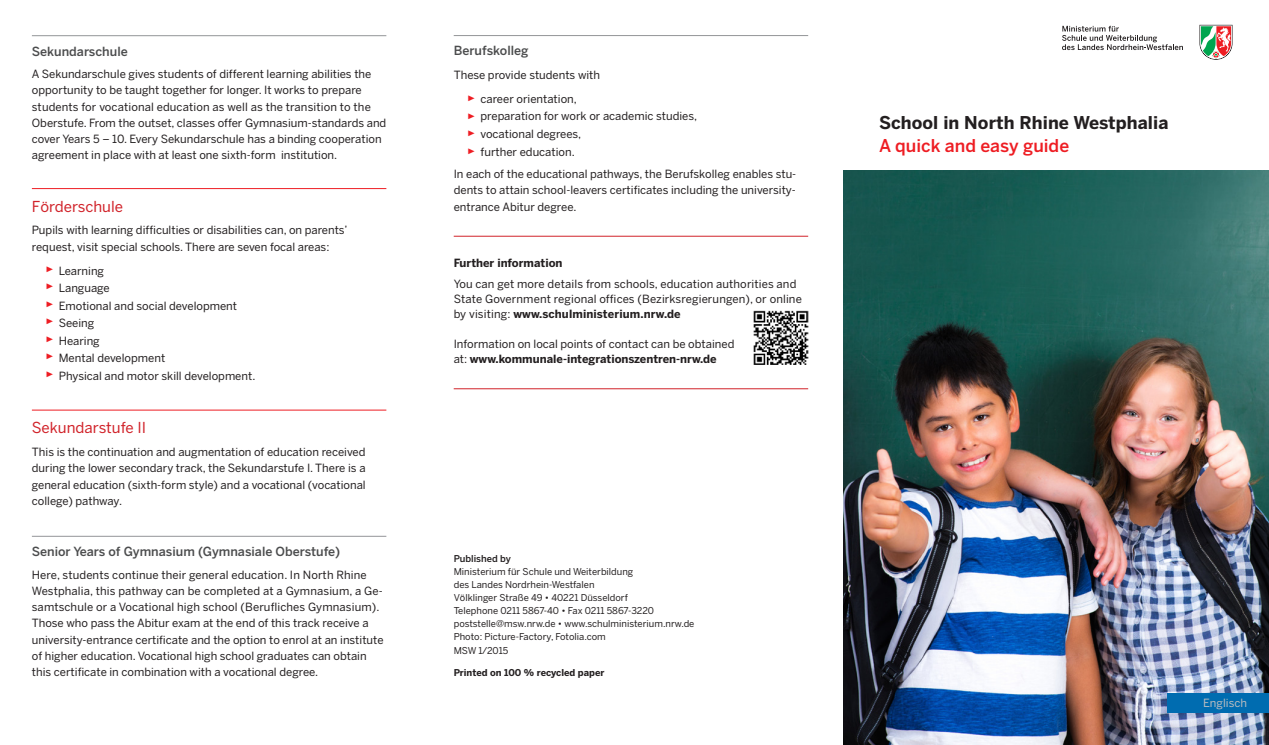
<style>
.page{position:relative;width:1269px;height:745px;background:#fff}
.page>*{position:absolute;margin:0;border:0;box-sizing:border-box;transform-origin:0 0}
.t1{font:700 17.5px "Benton Sans";letter-spacing:.005em;color:#231f20}
.t2{font:500 17.5px "Benton Sans";color:#ee1d23}
.head{font:15px "Benton Sans";color:#d1232a}
.head_schwarz{font:500 12.5px "Benton Sans";color:#4b4c4d}
.head_schwarz-2{font:11.25px/16.2px "Benton Sans";color:#231f20}
.head-2{font:11.25px/17.5px "Benton Sans";color:#231f20}
.t3{font:11.25px "Benton Sans";color:#bcbdc0}
.head_schwarz-3{font:9.38px/13.1px "Benton Sans";color:#231f20}
.head_schwarz-4{font:700 9.38px "Benton Sans";color:#231f20}
.s1{font-family:"Meta OT";font-size:16.25px;color:#ee1d23}
.s2{font-weight:700}
.s3{font-weight:500}
</style>
<div class="page">
<img style="left:843px;top:170px;width:425px;height:574px">
<svg style="left:1062px;top:26px;width:120px;height:24px"></svg>
<svg style="left:1199px;top:25px;width:33px;height:35px"></svg>
<hr style="left:32px;top:35px;width:354px;height:1px;background:#939598">
<hr style="left:32px;top:188px;width:354px;height:1px;background:#ee1d23">
<hr style="left:32px;top:409px;width:354px;height:1px;background:#ee1d23">
<hr style="left:32px;top:535px;width:354px;height:1px;background:#939598">
<hr style="left:454px;top:35px;width:354px;height:1px;background:#939598">
<hr style="left:454px;top:236px;width:354px;height:1px;background:#d1232a">
<hr style="left:454px;top:388px;width:354px;height:1px;background:#d1232a">
<img style="left:754px;top:310px;width:54px;height:54px">
<div style="left:1168px;top:692px;width:100px;height:20px;background:#006cb0"></div>
<p class="head_schwarz" style="left:32px;top:43px;width:97px">Sekundarschule</p>
<p class="head_schwarz-2" style="left:32px;top:66px;width:356px">A Sekundarschule gives students of different learning abilities the opportunity to be taught together for longer. It works to prepare students for vocational education as well as the transition to the Oberstufe. From the outset, classes offer Gymnasium-standards and cover Years 5 – 10. Every Sekundarschule has a binding cooperation agreement in place with at least one sixth-form institution.</p>
<p class="head" style="left:32px;top:197px;width:93px">Förderschule</p>
<p class="head-2" style="left:32px;top:222px;width:317px;line-height:16.2px">Pupils with learning difficulties or disabilities can, on parents’ request, visit special schools. There are seven focal areas:</p>
<p class="head-2" style="left:45px;top:261px;width:212px"><span class="s1">▸</span> Learning<br><span class="s1">▸</span> Language<br><span class="s1">▸</span> Emotional and social development<br><span class="s1">▸</span> Seeing<br><span class="s1">▸</span> Hearing<br><span class="s1">▸</span> Mental development<br><span class="s1">▸</span> Physical and motor skill development.</p>
<p class="head" style="left:32px;top:419px;width:116px">Sekundarstufe II</p>
<p class="head-2" style="left:32px;top:443px;width:335px;line-height:16.2px;text-align:justify">This is the continuation and augmentation of education received during the lower secondary track, the Sekundarstufe I. There is a general education (sixth-form style) and a vocational (vocational college) pathway.</p>
<p class="head_schwarz" style="left:32px;top:543px;width:310px">Senior Years of Gymnasium (Gymnasiale Oberstufe)</p>
<p class="head_schwarz-2" style="left:32px;top:566px;width:353px">Here, students continue their general education. In North Rhine Westphalia, this pathway can be completed at a Gymnasium, a Ge&shy;samtschule or a Vocational high school (Berufliches Gymnasium).<br>Those who pass the Abitur exam at the end of this track receive a university-entrance certificate and the option to enrol at an institute of higher education. Vocational high school graduates can obtain this certificate in combination with a vocational degree.</p>
<p class="head_schwarz" style="left:454px;top:43px;width:76px">Berufskolleg</p>
<p class="head_schwarz-2" style="left:467px;top:63px;width:135px;line-height:23.8px;text-indent:-13px">These provide students with <span class="s1">▸</span> career orientation,</p>
<p class="head_schwarz-2" style="left:467px;top:107px;width:232px;line-height:17.5px"><span class="s1">▸</span> preparation for work or academic studies, <span class="s1">▸</span> vocational degrees,<br><span class="s1">▸</span> further education.</p>
<p class="head_schwarz-2" style="left:454px;top:165px;width:344px;text-align:justify">In each of the educational pathways, the Berufskolleg enables stu&shy;dents to attain school-leavers certificates including the university&shy;entrance Abitur degree.</p>
<p class="head_schwarz-2" style="left:454px;top:252px;width:344px;line-height:21.2px"><span class="s2">Further information<br></span>You can get more details from schools, education authorities and</p>
<p class="head_schwarz-2" style="left:454px;top:291px;width:350px;line-height:15px">State Government regional offices (Bezirksregierungen), or online by visiting: <span class="s2">www.schulministerium.nrw.de</span></p>
<p class="head_schwarz-2" style="left:454px;top:336px;width:282px;line-height:15px">Information on local points of contact can be obtained at: <span class="s2">www.kommunale-integrationszentren-nrw.de</span></p>
<p class="head_schwarz-3" style="left:454px;top:551px;width:242px"><span class="s3">Published by<br></span>Ministerium für Schule und Weiterbildung<br>des Landes Nordrhein-Westfalen<br>Völklinger Straße 49 • 40221 Düsseldorf<br>Telephone 0211 5867-40 • Fax 0211 5867-3220 poststelle@msw.nrw.de • www.schulministerium.nrw.de Photo: Picture-Factory, Fotolia.com<br>MSW 1/2015</p>
<p class="head_schwarz-4" style="left:454px;top:666px;width:152px">Printed on 100 % recycled paper</p>
<p class="t1" style="left:879px;top:112px;width:291px">School in North Rhine Westphalia</p>
<p class="t2" style="left:879px;top:135px;width:192px">A quick and easy guide</p>
<p class="t3" style="left:1203px;top:696px;width:45px">Englisch</p>
</div>
